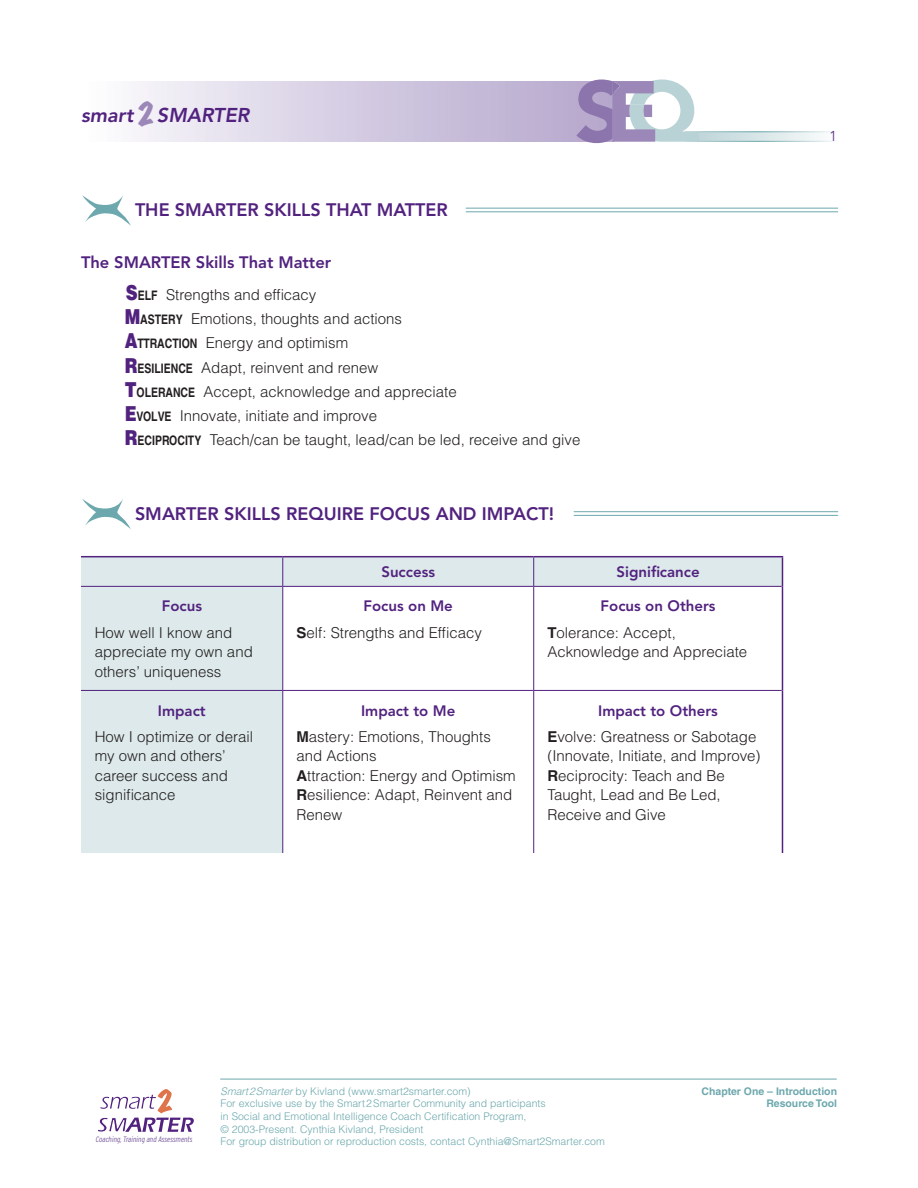
<style>
.page{position:relative;width:918px;height:1188px;background:#fff}
.page>*{position:absolute;margin:0;border:0;box-sizing:border-box;transform-origin:0 0}
.t1{font:italic 800 19.95px "Avenir LT Std";color:#52227f}
.t2{font:800 18px "Avenir LT Std";color:#52227f}
.t3{font:800 16.5px "Avenir LT Std";color:#52227f}
.t4{font:300 15px/19.5px "Helvetica LT Std";color:#231f20}
.t5{font:800 15px "Avenir LT Std";color:#52227f}
.t6{font:300 14.25px "Avenir LT Std";color:#52227f}
.t7{font:300 10.5px/12.6px "Helvetica LT Std";color:#6ca8ad}
.t8{font:700 10.5px "Helvetica LT Std";color:#6ca8ad}
.t9{font:italic 300 condensed 7.8px "Interstate";letter-spacing:-.005em;color:#77599b}
.s1{font-family:"Marker Felt Wide";font-weight:400;font-style:normal;font-size:28.2px;color:#9b87b8}
.s2{font-weight:900;font-size:20.7px;color:#52227f}
.s3{font-weight:700;font-size:13.2px}
.s4{font-weight:700}
.s5{font-style:italic}
</style>
<div class="page">
<div style="left:81px;top:81px;width:533px;height:61px;background:linear-gradient(to right,#fcfcfe,#b1a2ca)"></div>
<svg style="left:576px;top:80px;width:123px;height:63px"></svg>
<svg style="left:699px;top:132px;width:130px;height:9px"></svg>
<hr style="left:685px;top:141px;width:152px;height:1px;background:#fff">
<hr style="left:685px;top:131px;width:152px;height:1px;background:#fff">
<hr style="left:220px;top:1079px;width:617px;height:1px;background:#6ca8ad">
<svg style="left:98px;top:1089px;width:96px;height:43px"></svg>
<hr style="left:466px;top:208px;width:372px;height:1px;background:#6ca8ad">
<hr style="left:466px;top:211px;width:372px;height:1px;background:#6ca8ad">
<hr style="left:574px;top:511px;width:264px;height:1px;background:#6ca8ad">
<hr style="left:574px;top:515px;width:264px;height:1px;background:#6ca8ad">
<svg style="left:82px;top:195px;width:49px;height:31px"></svg>
<svg style="left:82px;top:499px;width:49px;height:30px"></svg>
<svg style="left:81px;top:557px;width:701px;height:296px"></svg>
<svg style="left:283px;top:557px;width:1px;height:29px"></svg>
<svg style="left:533px;top:557px;width:1px;height:29px"></svg>
<hr style="left:81px;top:556px;width:202px;height:1px;background:#52227f">
<hr style="left:283px;top:556px;width:251px;height:1px;background:#52227f">
<hr style="left:534px;top:556px;width:249px;height:1px;background:#52227f">
<svg style="left:782px;top:557px;width:1px;height:29px"></svg>
<hr style="left:782px;top:586px;width:1px;height:104px;background:#52227f">
<hr style="left:782px;top:690px;width:1px;height:163px;background:#52227f">
<hr style="left:81px;top:586px;width:202px;height:1px;background:#52227f">
<hr style="left:283px;top:586px;width:251px;height:1px;background:#52227f">
<hr style="left:534px;top:586px;width:248px;height:1px;background:#52227f">
<hr style="left:282px;top:587px;width:1px;height:103px;background:#52227f">
<hr style="left:533px;top:587px;width:1px;height:103px;background:#52227f">
<hr style="left:81px;top:690px;width:202px;height:1px;background:#52227f">
<hr style="left:283px;top:690px;width:251px;height:1px;background:#52227f">
<hr style="left:282px;top:691px;width:1px;height:162px;background:#52227f">
<hr style="left:534px;top:690px;width:248px;height:1px;background:#52227f">
<hr style="left:533px;top:691px;width:1px;height:162px;background:#52227f">
<h1 class="t1" style="left:81px;top:103px;width:170px">smart <span class="s1">2</span> SMARTER</h1>
<p class="t2" style="left:135px;top:199px;width:314px">THE SMARTER SKILLS THAT MATTER</p>
<p class="t3" style="left:81px;top:253px;width:252px">The SMARTER Skills That Matter</p>
<p class="t4" style="left:125px;top:282px;width:457px;line-height:24.3px"><span class="s2">S</span><span class="s3">ELF</span> Strengths and efficacy<br><span class="s2">M</span><span class="s3">ASTERY</span> Emotions, thoughts and actions<br><span class="s2">A</span><span class="s3">TTRACTION</span> Energy and optimism<br><span class="s2">R</span><span class="s3">ESILIENCE</span> Adapt, reinvent and renew<br><span class="s2">T</span><span class="s3">OLERANCE</span> Accept, acknowledge and appreciate<br><span class="s2">E</span><span class="s3">VOLVE</span> Innovate, initiate and improve<br><span class="s2">R</span><span class="s3">ECIPROCITY</span> Teach/can be taught, lead/can be led, receive and give</p>
<p class="t2" style="left:135px;top:503px;width:421px">SMARTER SKILLS REQUIRE FOCUS AND IMPACT!</p>
<p class="t5" style="left:162px;top:597px;width:42px">Focus</p>
<p class="t4" style="left:95px;top:622px;width:160px">How well I know and appreciate my own and others’ uniqueness</p>
<p class="t5" style="left:158px;top:701px;width:49px">Impact</p>
<p class="t4" style="left:95px;top:727px;width:160px">How I optimize or derail my own and others’ career success and significance</p>
<p class="t5" style="left:381px;top:563px;width:55px">Success</p>
<p class="t5" style="left:617px;top:563px;width:85px">Significance</p>
<p class="t5" style="left:364px;top:597px;width:91px">Focus on Me</p>
<p class="t4" style="left:296px;top:622px;width:187px"><span class="s4">S</span>elf: Strengths and Efficacy</p>
<p class="t5" style="left:361px;top:701px;width:96px">Impact to Me</p>
<p class="t4" style="left:296px;top:727px;width:221px"><span class="s4">M</span>astery: Emotions, Thoughts and Actions<br><span class="s4">A</span>ttraction: Energy and Optimism<br><span class="s4">R</span>esilience: Adapt, Reinvent and<br>Renew</p>
<p class="t5" style="left:601px;top:597px;width:116px">Focus on Others</p>
<p class="t4" style="left:547px;top:622px;width:201px"><span class="s4">T</span>olerance: Accept,<br>Acknowledge and Appreciate</p>
<p class="t5" style="left:598px;top:701px;width:121px">Impact to Others</p>
<p class="t4" style="left:547px;top:727px;width:215px"><span class="s4">E</span>volve: Greatness or Sabotage (Innovate, Initiate, and Improve)<br><span class="s4">R</span>eciprocity: Teach and Be<br>Taught, Lead and Be Led,<br>Receive and Give</p>
<p class="t6" style="left:830px;top:128px;width:9px">1</p>
<p class="t7" style="left:221px;top:1085px;width:251px"><span class="s5">Smart2Smarter</span> by Kivland (www.smart2smarter.com)</p>
<p class="t8" style="left:702px;top:1085px;width:137px">Chapter One – Introduction</p>
<p class="t7" style="left:221px;top:1097px;width:327px">For exclusive use by the Smart2Smarter Community and participants</p>
<p class="t8" style="left:766px;top:1097px;width:72px">Resource Tool</p>
<p class="t7" style="left:221px;top:1110px;width:307px">in Social and Emotional Intelligence Coach Certification Program, © 2003-Present. Cynthia Kivland, President</p>
<p class="t9" style="left:96px;top:1135px;width:98px">Coaching, Training and Assessments</p>
<p class="t7" style="left:221px;top:1135px;width:386px">For group distribution or reproduction costs, contact Cynthia@Smart2Smarter.com</p>
</div>
